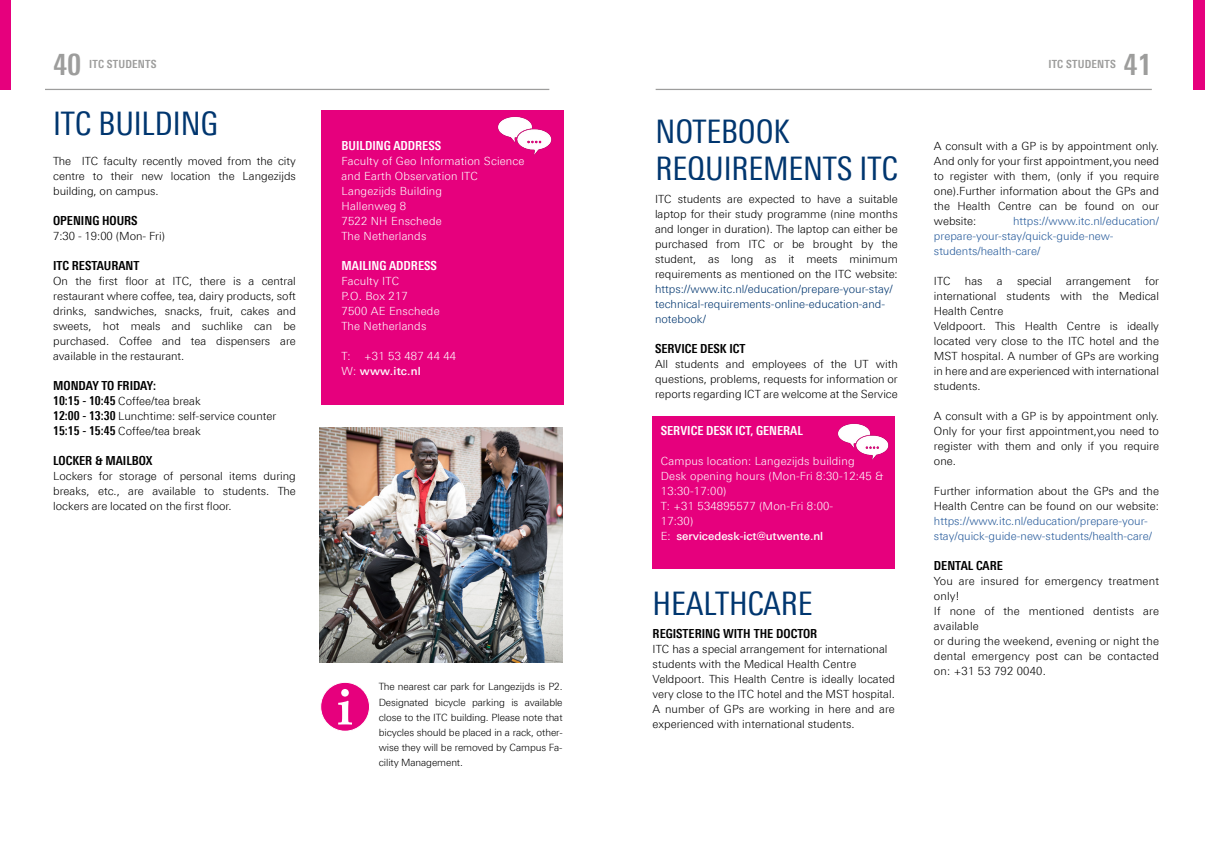
<style>
.page{position:relative;width:1205px;height:851px;background:#fff}
.page>*{position:absolute;margin:0;border:0;box-sizing:border-box;transform-origin:0 0}
.t1{font:32.5px/37.5px "Linotype Univers 420 Cn";letter-spacing:-.005em;color:#00366f}
.t2{font:700 30px "Linotype Univers 620 Cn";color:#9d9d9c}
.t3{font:700 12.5px "Linotype Univers 620 Cn";color:#000}
.t4{font:700 12.5px "Linotype Univers 620 Cn";color:#fff}
.t5{font:300 11.25px/15px "Linotype Univers 330";color:#000;text-align:justify}
.t6{font:300 11.25px/15px "Linotype Univers 330";letter-spacing:.015em;color:#fff}
.t7{font:300 11.25px/15px "Linotype Univers 330";color:#275b9b}
.t8{font:300 11.25px/15px "Linotype Univers 330";color:#00366f}
.t9{font:500 11.25px "Linotype Univers 530";color:#fff}
.t10{font:700 11.25px "Linotype Univers 620 Cn";letter-spacing:.02em;color:#9d9d9c}
.t11{font:300 10px/15px "Linotype Univers 330";letter-spacing:-.01em;color:#000;text-align:justify}
.s1{font-family:"Linotype Univers 330";font-weight:300}
.s2{font-family:"Linotype Univers 620 Cn";font-weight:700;font-size:12.5px}
</style>
<div class="page">
<hr style="left:656px;top:89px;width:496px;height:1px;background:#9d9d9c">
<hr style="left:45px;top:89px;width:504px;height:1px;background:#9d9d9c">
<div style="left:0;top:0;width:11px;height:90px;background:#e6007d"></div>
<div style="left:1192px;top:0;width:13px;height:90px;background:#e6007d"></div>
<div style="left:321px;top:111px;width:243px;height:294px;background:#e6007d"></div>
<img style="left:320px;top:428px;width:242px;height:234px">
<div style="left:321px;top:682px;width:48px;height:48px;background:#e6007d;border-radius:50%"></div>
<div style="left:320px;top:682px;width:50px;height:48px;border:1px solid #fff;border-radius:50%"></div>
<svg style="left:338px;top:689px;width:14px;height:35px"></svg>
<img style="left:497px;top:117px;width:55px;height:38px">
<div style="left:652px;top:416px;width:243px;height:152px;background:#e6007d"></div>
<img style="left:837px;top:423px;width:52px;height:36px">
<h2 class="t2" style="left:53px;top:47px;width:30px">40</h2>
<h2 class="t2" style="left:1123px;top:47px;width:30px">41</h2>
<p class="t10" style="left:89px;top:57px;width:69px">ITC STUDENTS</p>
<p class="t10" style="left:1048px;top:57px;width:69px">ITC STUDENTS</p>
<h1 class="t1" style="left:53px;top:105px;width:166px">ITC BUILDING</h1>
<h1 class="t1" style="left:656px;top:112px;width:244px">NOTEBOOK<br>REQUIREMENTS ITC</h1>
<p class="t5" style="left:655px;top:191px;width:244px">ITC students are expected to have a suitable laptop for their study programme (nine months and longer in duration). The laptop can either be purchased from ITC or be brought by the student, as long as it meets minimum requirements as mentioned on the ITC website:</p>
<p class="t8" style="left:655px;top:281px;width:239px">https://www.itc.nl/education/prepare-your-stay/ technical-requirements-online-education-and&shy;notebook/</p>
<p class="t3" style="left:655px;top:341px;width:92px">SERVICE DESK ICT</p>
<p class="t5" style="left:655px;top:356px;width:244px">All students and employees of the UT with questions, problems, requests for information or reports regarding ICT are welcome at the Service</p>
<p class="t4" style="left:661px;top:423px;width:144px">SERVICE DESK ICT, GENERAL</p>
<p class="t6" style="left:661px;top:453px;width:224px">Campus location: Langezijds building<br>Desk opening hours (Mon-Fri 8:30-12:45 &amp;<br>13:30-17:00)<br>T: +31 534895577 (Mon-Fri 8:00-<br>17:30)</p>
<p class="t9" style="left:661px;top:529px;width:164px"><span class="s1">E:</span> servicedesk-ict@utwente.nl</p>
<p class="t4" style="left:342px;top:138px;width:101px">BUILDING ADDRESS</p>
<p class="t6" style="left:342px;top:153px;width:185px">Faculty of Geo Information Science and Earth Observation ITC<br>Langezijds Building<br>Hallenweg 8<br>7522 NH Enschede<br>The Netherlands</p>
<p class="t4" style="left:342px;top:258px;width:97px">MAILING ADDRESS</p>
<p class="t6" style="left:342px;top:273px;width:100px">Faculty ITC<br>P.O. Box 217<br>7500 AE Enschede<br>The Netherlands</p>
<p class="t6" style="left:342px;top:348px;width:116px">T: +31 53 487 44 44</p>
<p class="t9" style="left:342px;top:364px;width:81px"><span class="s1">W:</span> www.itc.nl</p>
<p class="t5" style="left:53px;top:153px;width:244px">The ITC faculty recently moved from the city centre to their new location the Langezijds building, on campus.</p>
<p class="t3" style="left:53px;top:213px;width:86px">OPENING HOURS</p>
<p class="t5" style="left:53px;top:228px;width:113px">7:30 - 19:00 (Mon- Fri)</p>
<p class="t3" style="left:53px;top:258px;width:88px">ITC RESTAURANT</p>
<p class="t5" style="left:53px;top:273px;width:244px">On the first floor at ITC, there is a central restaurant where coffee, tea, dairy products, soft drinks, sandwiches, snacks, fruit, cakes and sweets, hot meals and suchlike can be purchased. Coffee and tea dispensers are available in the restaurant.</p>
<p class="t3" style="left:53px;top:378px;width:104px">MONDAY TO FRIDAY:</p>
<p class="t5" style="left:53px;top:393px;width:225px;text-align:left"><span class="s2">10:15 - 10:45</span> Coffee/tea break<br><span class="s2">12:00 - 13:30</span> Lunchtime: self-service counter<br><span class="s2">15:15 - 15:45</span> Coffee/tea break</p>
<p class="t3" style="left:53px;top:453px;width:101px">LOCKER &amp; MAILBOX</p>
<p class="t5" style="left:53px;top:468px;width:244px">Lockers for storage of personal items during breaks, etc., are available to students. The lockers are located on the first floor.</p>
<p class="t11" style="left:379px;top:679px;width:185px">The nearest car park for Langezijds is P2.<br>Designated bicycle parking is available close to the ITC building. Please note that bicycles should be placed in a rack, other&shy;wise they will be removed by Campus Fa&shy;cility Management.</p>
<h1 class="t1" style="left:652px;top:585px;width:161px">HEALTHCARE</h1>
<p class="t3" style="left:652px;top:626px;width:166px">REGISTERING WITH THE DOCTOR</p>
<p class="t5" style="left:652px;top:641px;width:244px;text-align:left">ITC has a special arrangement for international students with the Medical Health Centre Veldpoort. This Health Centre is ideally located very close to the ITC hotel and the MST hospital.<br>A number of GPs are working in here and are experienced with international students.</p>
<p class="t5" style="left:934px;top:138px;width:227px">A consult with a GP is by appointment only.<br>And only for your first appointment,you need to register with them, (only if you require one).Further information about the GPs and the Health Centre can be found on our website:</p>
<p class="t7" style="left:934px;top:213px;width:226px;text-indent:79px">https://www.itc.nl/education/ prepare-your-stay/quick-guide-new&shy;students/health-care/</p>
<p class="t5" style="left:934px;top:273px;width:18px">ITC</p>
<p class="t5" style="left:965px;top:273px;width:19px">has</p>
<p class="t5" style="left:997px;top:273px;width:7px">a</p>
<p class="t5" style="left:1017px;top:273px;width:36px">special</p>
<p class="t5" style="left:1066px;top:273px;width:66px">arrangement</p>
<p class="t5" style="left:934px;top:273px;width:227px;text-align:left;text-indent:211px">for international students with the Medical<br>Health Centre<br>Veldpoort. This Health Centre is ideally located very close to the ITC hotel and the<br>MST hospital. A number of GPs are working in here and are experienced with international students.</p>
<p class="t5" style="left:934px;top:408px;width:226px">A consult with a GP is by appointment only.<br>Only for your first appointment,you need to register with them and only if you require one.</p>
<p class="t5" style="left:934px;top:483px;width:227px">Further information about the GPs and the<br>Health Centre can be found on our website:</p>
<p class="t7" style="left:934px;top:513px;width:219px">https://www.itc.nl/education/prepare-your&shy;stay/quick-guide-new-students/health-care/</p>
<p class="t3" style="left:934px;top:558px;width:70px">DENTAL CARE</p>
<p class="t5" style="left:934px;top:573px;width:227px;text-align:left">You are insured for emergency treatment only!<br>If none of the mentioned dentists are available<br>or during the weekend, evening or night the dental emergency post can be contacted on: +31 53 792 0040.</p>
</div>
